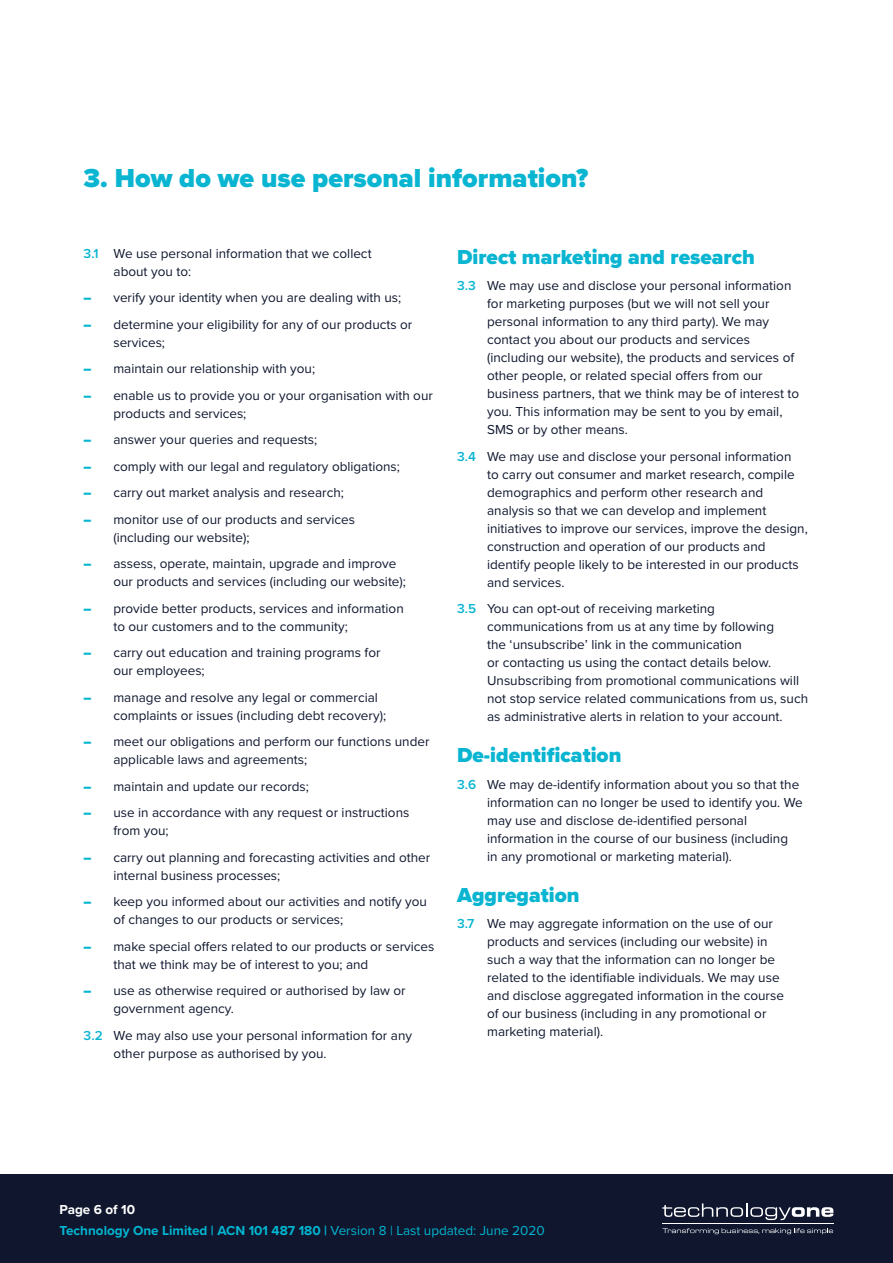
<style>
.page{position:relative;width:893px;height:1263px;background:#fff}
.page>*{position:absolute;margin:0;border:0;box-sizing:border-box;transform-origin:0 0}
.t1{font:900 27px "Proxima Nova";color:#09b5d1}
.t2{font:900 21px "Proxima Nova";color:#09b5d1}
.t3{font:13.5px/18px "Proxima Nova";color:#0f172e}
.t4{font:700 13.5px/20.7px "Proxima Nova";color:#00b5d0}
.s1{font-weight:600;color:#09b5d1}
.s2{font-weight:900;color:#00b5d0}
.s3{color:#fff}
.s4{font-weight:400}
</style>
<div class="page">
<div style="left:0;top:1175px;width:893px;height:88px;background:#0f162e"></div>
<svg style="left:662px;top:1203px;width:171px;height:17px"></svg>
<hr style="left:662px;top:1223px;width:171px;height:1px;background:#fff">
<svg style="left:662px;top:1228px;width:171px;height:6px"></svg>
<h1 class="t1" style="left:84px;top:158px;width:506px">3. How do we use personal information?</h1>
<p class="t3" style="left:114px;top:244px;width:259px;text-indent:-30px"><span class="s1">3.1</span> We use personal information that we collect about you to:</p>
<p class="t3" style="left:84px;top:288px;width:319px"><span class="s2">–</span> verify your identity when you are dealing with us;</p>
<p class="t3" style="left:113px;top:315px;width:300px;text-indent:-30px"><span class="s2">–</span> determine your eligibility for any of our products or services;</p>
<p class="t3" style="left:84px;top:359px;width:233px"><span class="s2">–</span> maintain our relationship with you;</p>
<p class="t3" style="left:113px;top:386px;width:321px;text-indent:-30px"><span class="s2">–</span> enable us to provide you or your organisation with our products and services;</p>
<p class="t3" style="left:84px;top:430px;width:235px"><span class="s2">–</span> answer your queries and requests;</p>
<p class="t3" style="left:84px;top:457px;width:318px"><span class="s2">–</span> comply with our legal and regulatory obligations;</p>
<p class="t3" style="left:84px;top:483px;width:262px"><span class="s2">–</span> carry out market analysis and research;</p>
<p class="t3" style="left:113px;top:510px;width:243px;text-indent:-30px"><span class="s2">–</span> monitor use of our products and services (including our website);</p>
<p class="t3" style="left:113px;top:554px;width:294px;text-indent:-30px"><span class="s2">–</span> assess, operate, maintain, upgrade and improve our products and services (including our website);</p>
<p class="t3" style="left:113px;top:599px;width:292px;text-indent:-30px"><span class="s2">–</span> provide better products, services and information to our customers and to the community;</p>
<p class="t3" style="left:113px;top:643px;width:269px;text-indent:-30px"><span class="s2">–</span> carry out education and training programs for our employees;</p>
<p class="t3" style="left:113px;top:687px;width:274px;text-indent:-30px"><span class="s2">–</span> manage and resolve any legal or commercial complaints or issues (including debt recovery);</p>
<p class="t3" style="left:113px;top:732px;width:318px;text-indent:-30px"><span class="s2">–</span> meet our obligations and perform our functions under applicable laws and agreements;</p>
<p class="t3" style="left:84px;top:776px;width:227px"><span class="s2">–</span> maintain and update our records;</p>
<p class="t3" style="left:113px;top:803px;width:297px;text-indent:-30px"><span class="s2">–</span> use in accordance with any request or instructions from you;</p>
<p class="t3" style="left:113px;top:847px;width:318px;text-indent:-30px"><span class="s2">–</span> carry out planning and forecasting activities and other internal business processes;</p>
<p class="t3" style="left:113px;top:892px;width:315px;text-indent:-30px"><span class="s2">–</span> keep you informed about our activities and notify you of changes to our products or services;</p>
<p class="t3" style="left:113px;top:936px;width:322px;text-indent:-30px"><span class="s2">–</span> make special offers related to our products or services that we think may be of interest to you; and</p>
<p class="t3" style="left:113px;top:981px;width:294px;text-indent:-30px"><span class="s2">–</span> use as otherwise required or authorised by law or government agency.</p>
<p class="t3" style="left:114px;top:1025px;width:300px;text-indent:-30px"><span class="s1">3.2</span> We may also use your personal information for any other purpose as authorised by you.</p>
<h2 class="t2" style="left:457px;top:241px;width:299px">Direct marketing and research</h2>
<p class="t3" style="left:487px;top:276px;width:314px;text-indent:-30px"><span class="s1">3.3</span> We may use and disclose your personal information for marketing purposes (but we will not sell your personal information to any third party). We may contact you about our products and services (including our website), the products and services of other people, or related special offers from our business partners, that we think may be of interest to you. This information may be sent to you by email, SMS or by other means.</p>
<p class="t3" style="left:487px;top:446px;width:322px;text-indent:-30px"><span class="s1">3.4</span> We may use and disclose your personal information<br>to carry out consumer and market research, compile demographics and perform other research and analysis so that we can develop and implement initiatives to improve our services, improve the design, construction and operation of our products and identify people likely to be interested in our products and services.</p>
<p class="t3" style="left:487px;top:599px;width:322px;text-indent:-30px"><span class="s1">3.5</span> You can opt-out of receiving marketing communications from us at any time by following<br>the ‘unsubscribe’ link in the communication<br>or contacting us using the contact details below.<br>Unsubscribing from promotional communications will not stop service related communications from us, such as administrative alerts in relation to your account.</p>
<h2 class="t2" style="left:457px;top:739px;width:166px">De-identification</h2>
<p class="t3" style="left:487px;top:774px;width:317px;text-indent:-30px"><span class="s1">3.6</span> We may de-identify information about you so that the information can no longer be used to identify you. We may use and disclose de-identified personal information in the course of our business (including<br>in any promotional or marketing material).</p>
<h2 class="t2" style="left:457px;top:879px;width:124px">Aggregation</h2>
<p class="t3" style="left:487px;top:914px;width:298px;text-indent:-30px"><span class="s1">3.7</span> We may aggregate information on the use of our products and services (including our website) in such a way that the information can no longer be related to the identifiable individuals. We may use and disclose aggregated information in the course of our business (including in any promotional or marketing material).</p>
<p class="t4" style="left:60px;top:1199px;width:487px"><span class="s3">Page 6 of 10<br></span>Technology One Limited | ACN 101 487 180 | <span class="s4">Version 8 | Last updated: June 2020</span></p>
</div>
